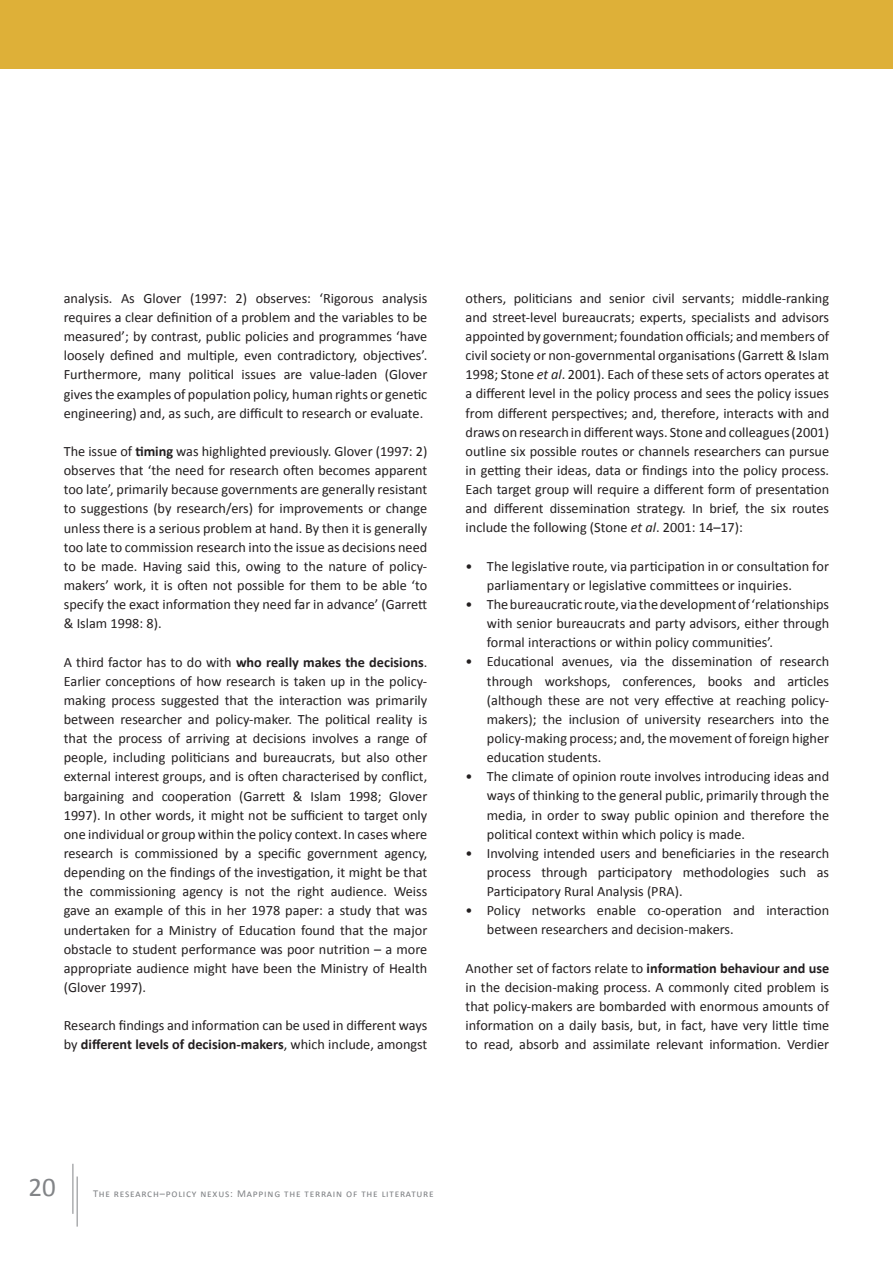
<style>
.page{position:relative;width:893px;height:1263px;background:#fff}
.page>*{position:absolute;margin:0;border:0;box-sizing:border-box;transform-origin:0 0}
.t1{font:27px "Calibri";color:#828487}
.t2{font:14.25px/19.2px "Calibri";color:#231f20;text-align:justify}
.t3{font:10.5px "Calibri";letter-spacing:.075em;color:#828487}
.s1{font-weight:700}
.s2{font-style:italic}
</style>
<div class="page">
<div style="left:0;top:0;width:893px;height:68px;background:#deb038"></div>
<hr style="left:73px;top:1164px;width:1px;height:50px;background:#828487">
<hr style="left:77px;top:1176px;width:1px;height:50px;background:#828487">
<p class="t2" style="left:64px;top:288px;width:365px">analysis. As Glover (1997: 2) observes: ‘Rigorous analysis requires a clear definition of a problem and the variables to be measured’; by contrast, public policies and programmes ‘have loosely defined and multiple, even contradictory, objectives’.<br>Furthermore, many political issues are value-laden (Glover gives the examples of population policy, human rights or genetic engineering) and, as such, are difficult to research or evaluate.</p>
<p class="t2" style="left:64px;top:441px;width:365px">The issue of <span class="s1">timing</span> was highlighted previously. Glover (1997: 2) observes that ‘the need for research often becomes apparent too late’, primarily because governments are generally resistant to suggestions (by research/ers) for improvements or change unless there is a serious problem at hand. By then it is generally too late to commission research into the issue as decisions need to be made. Having said this, owing to the nature of policy&shy;makers’ work, it is often not possible for them to be able ‘to specify the exact information they need far in advance’ (Garrett &amp; Islam 1998: 8).</p>
<p class="t2" style="left:64px;top:651px;width:365px">A third factor has to do with <span class="s1">who really makes the decisions</span>.<br>Earlier conceptions of how research is taken up in the policy&shy;making process suggested that the interaction was primarily between researcher and policy-maker. The political reality is that the process of arriving at decisions involves a range of people, including politicians and bureaucrats, but also other external interest groups, and is often characterised by conflict, bargaining and cooperation (Garrett &amp; Islam 1998; Glover 1997). In other words, it might not be sufficient to target only one individual or group within the policy context. In cases where research is commissioned by a specific government agency, depending on the findings of the investigation, it might be that the commissioning agency is not the right audience. Weiss gave an example of this in her 1978 paper: a study that was undertaken for a Ministry of Education found that the major obstacle to student performance was poor nutrition – a more appropriate audience might have been the Ministry of Health (Glover 1997).</p>
<p class="t2" style="left:64px;top:1015px;width:365px">Research findings and information can be used in different ways by <span class="s1">different levels of decision-makers</span>, which include, amongst</p>
<p class="t2" style="left:466px;top:288px;width:365px">others, politicians and senior civil servants; middle-ranking and street-level bureaucrats; experts, specialists and advisors appointed by government; foundation officials; and members of civil society or non-governmental organisations (Garrett &amp; Islam 1998; Stone <span class="s2">et al</span>. 2001). Each of these sets of actors operates at a different level in the policy process and sees the policy issues from different perspectives; and, therefore, interacts with and draws on research in different ways. Stone and colleagues (2001) outline six possible routes or channels researchers can pursue in getting their ideas, data or findings into the policy process.<br>Each target group will require a different form of presentation and different dissemination strategy. In brief, the six routes include the following (Stone <span class="s2">et al</span>. 2001: 14–17):</p>
<p class="t2" style="left:487px;top:556px;width:344px;text-indent:-21px">• The legislative route, via participation in or consultation for parliamentary or legislative committees or inquiries.</p>
<p class="t2" style="left:487px;top:594px;width:344px;text-indent:-21px">• The bureaucratic route, via the development of ‘relationships with senior bureaucrats and party advisors, either through formal interactions or within policy communities’.</p>
<p class="t2" style="left:487px;top:651px;width:344px;text-indent:-21px">• Educational avenues, via the dissemination of research through workshops, conferences, books and articles (although these are not very effective at reaching policy&shy;makers); the inclusion of university researchers into the policy-making process; and, the movement of foreign higher education students.</p>
<p class="t2" style="left:487px;top:766px;width:344px;text-indent:-21px">• The climate of opinion route involves introducing ideas and ways of thinking to the general public, primarily through the media, in order to sway public opinion and therefore the political context within which policy is made.</p>
<p class="t2" style="left:487px;top:843px;width:344px;text-indent:-21px">• Involving intended users and beneficiaries in the research process through participatory methodologies such as Participatory Rural Analysis (PRA).</p>
<p class="t2" style="left:487px;top:900px;width:344px;text-indent:-21px">• Policy networks enable co-operation and interaction between researchers and decision-makers.</p>
<p class="t2" style="left:466px;top:958px;width:365px">Another set of factors relate to <span class="s1">information behaviour and use </span>in the decision-making process. A commonly cited problem is that policy-makers are bombarded with enormous amounts of information on a daily basis, but, in fact, have very little time to read, absorb and assimilate relevant information. Verdier</p>
<h1 class="t1" style="left:29px;top:1170px;width:29px">20</h1>
<p class="t3" style="left:93px;top:1187px;width:342px">The research–policy nexus: Mapping the terrain of the literature</p>
</div>
